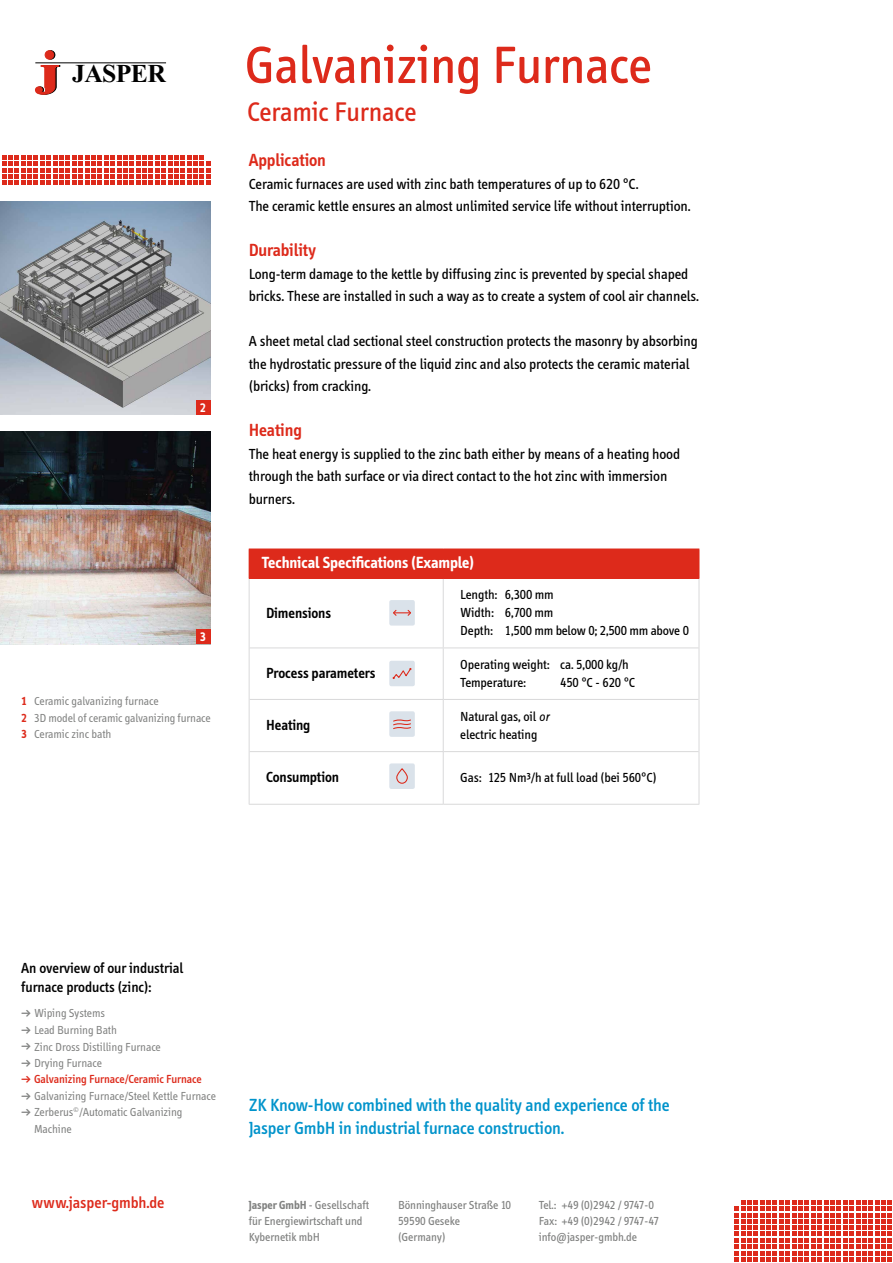
<style>
.page{position:relative;width:893px;height:1263px;background:#fff}
.page>*{position:absolute;margin:0;border:0;box-sizing:border-box;transform-origin:0 0}
.t1{font:54px "Info";color:#dd2a1b}
.t2{font:27.75px "Info";color:#dd2a1b}
.t3{font:700 25.8px "Times New Roman";letter-spacing:-.025em;color:#000}
.t4{font:500 18px/22.5px "Info";color:#0093cb}
.t5{font:600 18px "Info";color:#dd2a1b}
.t6{font:700 16.5px "Info";color:#fff}
.t7{font:500 16.5px "Info";color:#dd2a1b}
.t8{font:15px/22.5px "Info";color:#000}
.t9{font:500 15px/18.8px "Info";color:#000}
.t10{font:600 15px "Info";color:#000}
.t11{font:13.5px/18px "Info";color:#000}
.t12{font:700 12.75px "Info";color:#fff}
.t13{font:12px/16.8px "Info";color:#818281}
.t14{font:12px/15.9px "Info";color:#818281}
.t15{font:500 12px "Info";color:#dd2a1b}
.s1{font-weight:700;color:#dd2a1b}
.s2{font-family:"Info Disp";font-style:italic}
.s3{font-weight:700;font-size:10.5px}
.s4{font-weight:700}
</style>
<div class="page">
<div style="left:46px;top:51px;width:9px;height:8px;border:1px solid #000;border-radius:50%"></div>
<div style="left:45px;top:51px;width:9px;height:8px;background:#dd2a1b;border-radius:50%"></div>
<div style="left:45px;top:51px;width:9px;height:8px;border:1px solid #dd2a1b;border-radius:50%"></div>
<svg style="left:35px;top:65px;width:25px;height:29px"></svg>
<hr style="left:35px;top:62px;width:131px;height:1px;background:#000">
<svg style="left:2px;top:155px;width:208px;height:30px"></svg>
<img style="left:0;top:202px;width:210px;height:213px">
<div style="left:196px;top:400px;width:14px;height:15px;background:#dd2a1b"></div>
<img style="left:0;top:432px;width:210px;height:212px">
<div style="left:196px;top:629px;width:14px;height:15px;background:#dd2a1b"></div>
<div style="left:249px;top:549px;width:450px;height:29px;background:#dd2a1b"></div>
<hr style="left:249px;top:579px;width:1px;height:69px;background:#d9d9da">
<hr style="left:699px;top:579px;width:1px;height:69px;background:#d9d9da">
<hr style="left:249px;top:648px;width:1px;height:51px;background:#d9d9da">
<hr style="left:699px;top:648px;width:1px;height:51px;background:#d9d9da">
<hr style="left:249px;top:699px;width:1px;height:53px;background:#d9d9da">
<hr style="left:699px;top:699px;width:1px;height:53px;background:#d9d9da">
<hr style="left:249px;top:752px;width:1px;height:52px;background:#d9d9da">
<hr style="left:699px;top:752px;width:1px;height:52px;background:#d9d9da">
<hr style="left:249px;top:804px;width:194px;height:1px;background:#d9d9da">
<hr style="left:443px;top:804px;width:256px;height:1px;background:#d9d9da">
<hr style="left:443px;top:579px;width:1px;height:68px;background:#d9d9da">
<hr style="left:249px;top:647px;width:194px;height:1px;background:#d9d9da">
<hr style="left:443px;top:647px;width:256px;height:1px;background:#d9d9da">
<hr style="left:443px;top:648px;width:1px;height:51px;background:#d9d9da">
<hr style="left:249px;top:699px;width:194px;height:1px;background:#d9d9da">
<hr style="left:443px;top:699px;width:256px;height:1px;background:#d9d9da">
<hr style="left:443px;top:700px;width:1px;height:51px;background:#d9d9da">
<hr style="left:249px;top:751px;width:194px;height:1px;background:#d9d9da">
<hr style="left:443px;top:751px;width:256px;height:1px;background:#d9d9da">
<hr style="left:443px;top:752px;width:1px;height:52px;background:#d9d9da">
<svg style="left:699px;top:549px;width:1px;height:29px"></svg>
<hr style="left:249px;top:578px;width:194px;height:1px;background:#dd2a1b">
<hr style="left:443px;top:578px;width:256px;height:1px;background:#dd2a1b">
<div style="left:389px;top:600px;width:26px;height:26px;background:#dae2ea;border-radius:2px"></div>
<svg style="left:393px;top:610px;width:18px;height:6px"></svg>
<div style="left:389px;top:661px;width:26px;height:25px;background:#dae2ea;border-radius:2px"></div>
<svg style="left:392px;top:668px;width:20px;height:11px"></svg>
<div style="left:389px;top:711px;width:26px;height:26px;background:#dae2ea;border-radius:2px"></div>
<svg style="left:393px;top:719px;width:18px;height:10px"></svg>
<div style="left:389px;top:763px;width:26px;height:26px;background:#dae2ea;border-radius:2px"></div>
<svg style="left:396px;top:769px;width:12px;height:15px"></svg>
<svg style="left:735px;top:1200px;width:157px;height:61px"></svg>
<h3 class="t3" style="left:72px;top:58px;width:95px">JASPER</h3>
<p class="t12" style="left:200px;top:400px;width:8px">2</p>
<p class="t12" style="left:200px;top:630px;width:8px">3</p>
<p class="t13" style="left:21px;top:693px;width:191px"><span class="s1">1</span> Ceramic galvanizing furnace<br><span class="s1">2</span> 3D model of ceramic galvanizing furnace<br><span class="s1">3</span> Ceramic zinc bath</p>
<h1 class="t1" style="left:244px;top:35px;width:409px">Galvanizing Furnace</h1>
<h2 class="t2" style="left:247px;top:96px;width:171px">Ceramic Furnace</h2>
<p class="t5" style="left:249px;top:150px;width:79px">Application</p>
<p class="t8" style="left:249px;top:173px;width:443px">Ceramic furnaces are used with zinc bath temperatures of up to 620 °C.<br>The ceramic kettle ensures an almost unlimited service life without interruption.</p>
<p class="t5" style="left:249px;top:240px;width:69px">Durability</p>
<p class="t8" style="left:249px;top:263px;width:452px">Long-term damage to the kettle by diffusing zinc is prevented by special shaped bricks. These are installed in such a way as to create a system of cool air channels.</p>
<p class="t8" style="left:249px;top:330px;width:450px">A sheet metal clad sectional steel construction protects the masonry by absorbing the hydrostatic pressure of the liquid zinc and also protects the ceramic material (bricks) from cracking.</p>
<p class="t5" style="left:249px;top:420px;width:54px">Heating</p>
<p class="t8" style="left:249px;top:443px;width:433px">The heat energy is supplied to the zinc bath either by means of a heating hood through the bath surface or via direct contact to the hot zinc with immersion burners.</p>
<p class="t6" style="left:262px;top:553px;width:213px">Technical Specifications (Example)</p>
<p class="t10" style="left:266px;top:604px;width:66px">Dimensions</p>
<p class="t11" style="left:460px;top:586px;width:230px">Length: 6,300 mm<br>Width: 6,700 mm<br>Depth: 1,500 mm below 0; 2,500 mm above 0</p>
<p class="t10" style="left:266px;top:665px;width:111px">Process parameters</p>
<p class="t11" style="left:460px;top:655px;width:170px">Operating weight: ca. 5,000 kg/h<br>Temperature:</p>
<p class="t11" style="left:560px;top:673px;width:77px">450 °C - 620 °C</p>
<p class="t10" style="left:266px;top:717px;width:46px">Heating</p>
<p class="t11" style="left:460px;top:707px;width:91px">Natural gas, oil <span class="s2">or </span>electric heating</p>
<p class="t10" style="left:266px;top:769px;width:74px">Consumption</p>
<p class="t11" style="left:460px;top:769px;width:198px">Gas: 125 Nm³/h at full load (bei 560°C)</p>
<p class="t9" style="left:21px;top:959px;width:164px">An overview of our industrial furnace products (zinc):</p>
<p class="t13" style="left:21px;top:1005px;width:141px"><span class="s3">±</span> Wiping Systems<br><span class="s3">±</span> Lead Burning Bath<br><span class="s3">±</span> Zinc Dross Distilling Furnace</p>
<p class="t13" style="left:21px;top:1054px;width:82px"><span class="s3">±</span> Drying Furnace</p>
<p class="t15" style="left:21px;top:1072px;width:182px"><span class="s3">±</span> Galvanizing Furnace/Ceramic Furnace</p>
<p class="t13" style="left:21px;top:1087px;width:196px"><span class="s3">±</span> Galvanizing Furnace/Steel Kettle Furnace</p>
<p class="t13" style="left:21px;top:1104px;width:163px"><span class="s3">±</span> Zerberus<sup>©</sup>/Automatic Galvanizing</p>
<p class="t13" style="left:34px;top:1120px;width:39px">Machine</p>
<p class="t7" style="left:32px;top:1193px;width:134px">www.jasper-gmbh.de</p>
<p class="t4" style="left:249px;top:1094px;width:422px">ZK Know-How combined with the quality and experience of the<br>Jasper GmbH in industrial furnace construction.</p>
<p class="t14" style="left:249px;top:1197px;width:122px"><span class="s4">Jasper GmbH</span> - Gesellschaft für Energiewirtschaft und<br>Kybernetik mbH</p>
<p class="t14" style="left:398px;top:1197px;width:114px">Bönninghauser Straße 10<br>59590 Geseke<br>(Germany)</p>
<p class="t14" style="left:539px;top:1197px;width:122px">Tel.: +49 (0)2942 / 9747-0<br>Fax: +49 (0)2942 / 9747-47 info@jasper-gmbh.de</p>
</div>
